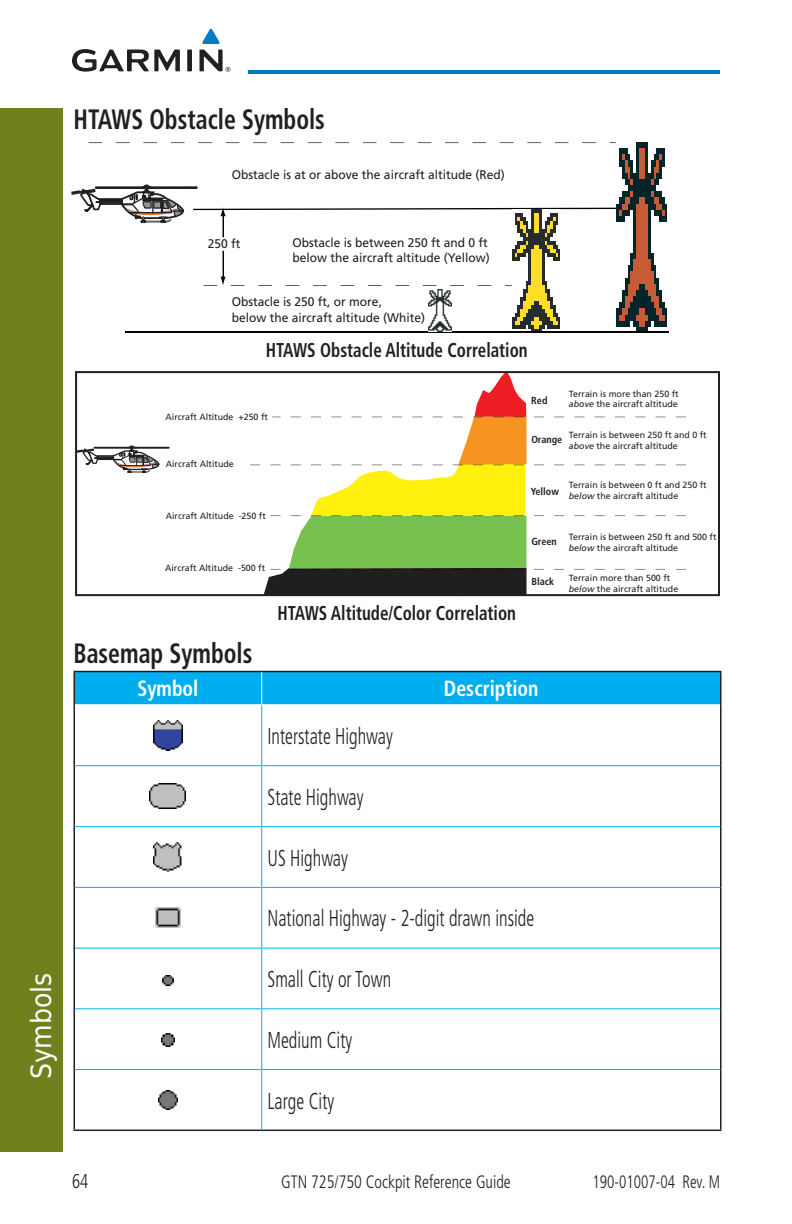
<style>
.page{position:relative;width:792px;height:1224px;background:#fff}
.page>*{position:absolute;margin:0;border:0;box-sizing:border-box;transform-origin:0 0}
.Heading_2{font:700 condensed 28px "Frutiger";color:#231f20;scale:.85 1}
.t1{font:28px "DejaVu Sans Condensed";color:#fff}
.Table_Entry_Left{font:300 condensed 23px "Frutiger";color:#231f20;scale:.8 1}
.Table_Title_Centered{font:700 condensed 22px "Frutiger";color:#fff;scale:.9 1}
.t2{font:700 condensed 20px "Frutiger";color:#231f20;scale:.85 1}
.t3{font:300 condensed 20px "Frutiger";color:#231f20;scale:.85 1}
.t4{font:300 condensed 18px "Frutiger";color:#231f20;scale:.9 1}
.t5{font:300 condensed 18px "Frutiger";color:#231f20;scale:.85 1}
.t6{font:12.6px/15px "Frutiger";color:#231f20;scale:.96 1}
.t7{font:12.6px "Frutiger";color:#211e1e;scale:.96 1}
.t8{font:700 condensed 10.2px "Frutiger";color:#231f20}
.t9{font:9px/10.8px "Frutiger";color:#231f20}
.t10{font:9px "Frutiger";color:#211e1e}
.s1{font-style:italic}
</style>
<div class="page">
<hr style="left:248px;top:70px;width:472px;height:4px;background:#007cc2">
<svg style="left:72px;top:29px;width:158px;height:43px"></svg>
<div style="left:0;top:108px;width:63px;height:1044px;background:#6f801c"></div>
<svg style="left:89px;top:142px;width:559px;height:1px"></svg>
<svg style="left:71px;top:185px;width:545px;height:52px"></svg>
<svg style="left:478px;top:285px;width:13px;height:1px"></svg>
<svg style="left:450px;top:285px;width:14px;height:1px"></svg>
<svg style="left:423px;top:285px;width:14px;height:1px"></svg>
<svg style="left:395px;top:285px;width:14px;height:1px"></svg>
<svg style="left:368px;top:285px;width:14px;height:1px"></svg>
<svg style="left:341px;top:285px;width:13px;height:1px"></svg>
<svg style="left:313px;top:285px;width:14px;height:1px"></svg>
<svg style="left:286px;top:285px;width:13px;height:1px"></svg>
<svg style="left:258px;top:285px;width:14px;height:1px"></svg>
<svg style="left:203px;top:251px;width:42px;height:35px"></svg>
<img style="left:616px;top:143px;width:51px;height:189px">
<img style="left:513px;top:209px;width:47px;height:123px">
<hr style="left:125px;top:332px;width:544px;height:1px;background:#040503">
<img style="left:429px;top:289px;width:22px;height:43px">
<svg style="left:78px;top:445px;width:92px;height:28px"></svg>
<svg style="left:250px;top:374px;width:436px;height:219px"></svg>
<div style="left:75px;top:371px;width:645px;height:225px;border:2px solid #231f20"></div>
<div style="left:75px;top:672px;width:645px;height:32px;background:#00aeef"></div>
<hr style="left:262px;top:671px;width:459px;height:1px;background:#231f20">
<hr style="left:720px;top:672px;width:2px;height:33px;background:#231f20">
<hr style="left:74px;top:705px;width:1px;height:61px;background:#231f20">
<hr style="left:720px;top:705px;width:2px;height:61px;background:#231f20">
<hr style="left:74px;top:766px;width:1px;height:61px;background:#231f20">
<hr style="left:720px;top:766px;width:2px;height:61px;background:#231f20">
<hr style="left:74px;top:827px;width:1px;height:60px;background:#231f20">
<hr style="left:720px;top:827px;width:2px;height:60px;background:#231f20">
<hr style="left:74px;top:887px;width:1px;height:61px;background:#231f20">
<hr style="left:720px;top:887px;width:2px;height:61px;background:#231f20">
<hr style="left:74px;top:948px;width:1px;height:61px;background:#231f20">
<hr style="left:720px;top:948px;width:2px;height:61px;background:#231f20">
<hr style="left:74px;top:1009px;width:1px;height:61px;background:#231f20">
<hr style="left:720px;top:1009px;width:2px;height:61px;background:#231f20">
<hr style="left:74px;top:1070px;width:1px;height:60px;background:#231f20">
<hr style="left:720px;top:1070px;width:2px;height:60px;background:#231f20">
<hr style="left:74px;top:1130px;width:188px;height:1px;background:#231f20">
<hr style="left:262px;top:1130px;width:459px;height:1px;background:#231f20">
<hr style="left:261px;top:705px;width:1px;height:60px;background:#00aeef">
<hr style="left:75px;top:765px;width:187px;height:1px;background:#00aeef">
<hr style="left:262px;top:765px;width:458px;height:1px;background:#00aeef">
<hr style="left:261px;top:766px;width:1px;height:60px;background:#00aeef">
<hr style="left:75px;top:826px;width:187px;height:1px;background:#00aeef">
<hr style="left:262px;top:826px;width:458px;height:1px;background:#00aeef">
<hr style="left:261px;top:827px;width:1px;height:60px;background:#00aeef">
<hr style="left:75px;top:887px;width:187px;height:1px;background:#00aeef">
<hr style="left:262px;top:887px;width:458px;height:1px;background:#00aeef">
<hr style="left:261px;top:888px;width:1px;height:60px;background:#00aeef">
<hr style="left:75px;top:948px;width:187px;height:1px;background:#00aeef">
<hr style="left:262px;top:948px;width:458px;height:1px;background:#00aeef">
<hr style="left:261px;top:949px;width:1px;height:59px;background:#00aeef">
<hr style="left:75px;top:1008px;width:187px;height:1px;background:#00aeef">
<hr style="left:262px;top:1008px;width:458px;height:1px;background:#00aeef">
<hr style="left:261px;top:1009px;width:1px;height:60px;background:#00aeef">
<hr style="left:75px;top:1069px;width:187px;height:1px;background:#00aeef">
<hr style="left:262px;top:1069px;width:458px;height:1px;background:#00aeef">
<hr style="left:261px;top:1070px;width:1px;height:60px;background:#00aeef">
<hr style="left:74px;top:671px;width:188px;height:1px;background:#231f20">
<hr style="left:74px;top:672px;width:1px;height:33px;background:#231f20">
<hr style="left:261px;top:672px;width:1px;height:32px;background:#fff">
<img style="left:154px;top:720px;width:28px;height:30px">
<img style="left:150px;top:783px;width:36px;height:26px">
<img style="left:154px;top:843px;width:28px;height:28px">
<img style="left:155px;top:908px;width:26px;height:19px">
<svg style="left:163px;top:975px;width:10px;height:11px"></svg>
<img style="left:161px;top:1033px;width:14px;height:14px">
<img style="left:158px;top:1090px;width:20px;height:20px">
<p class="Heading_2" style="left:74px;top:103px;width:297px">HTAWS Obstacle Symbols</p>
<p class="t6" style="left:232px;top:167px;width:286px">Obstacle is at or above the aircraft altitude (Red)</p>
<h1 class="t1" style="left:18px;top:1079px;width:108px;rotate:-90deg">Symbols</h1>
<p class="t7" style="left:208px;top:236px;width:36px">250 ft</p>
<p class="t6" style="left:293px;top:235px;width:207px">Obstacle is between 250 ft and 0 ft below the aircraft altitude (Yellow)</p>
<p class="t6" style="left:232px;top:295px;width:203px">Obstacle is 250 ft, or more,<br>below the aircraft altitude (White)</p>
<p class="t2" style="left:266px;top:339px;width:309px">HTAWS Obstacle Altitude Correlation</p>
<p class="t10" style="left:166px;top:412px;width:104px">Aircraft Altitude +250 ft</p>
<p class="t10" style="left:166px;top:459px;width:69px">Aircraft Altitude</p>
<p class="t10" style="left:166px;top:510px;width:102px">Aircraft Altitude -250 ft</p>
<p class="t10" style="left:165px;top:563px;width:102px">Aircraft Altitude -500 ft</p>
<p class="t2" style="left:278px;top:601px;width:282px">HTAWS Altitude/Color Correlation</p>
<p class="t9" style="left:569px;top:388px;width:111px">Terrain is more than 250 ft <span class="s1">above</span> the aircraft altitude</p>
<p class="t9" style="left:569px;top:430px;width:139px">Terrain is between 250 ft and 0 ft <span class="s1">above</span> the aircraft altitude</p>
<p class="t8" style="left:531px;top:394px;width:18px">Red</p>
<p class="t8" style="left:531px;top:433px;width:32px">Orange</p>
<p class="t8" style="left:531px;top:486px;width:29px">Yellow</p>
<p class="t9" style="left:569px;top:480px;width:139px">Terrain is between 0 ft and 250 ft <span class="s1">below</span> the aircraft altitude</p>
<p class="t8" style="left:531px;top:536px;width:27px">Green</p>
<p class="t8" style="left:531px;top:575px;width:24px">Black</p>
<p class="t9" style="left:569px;top:531px;width:149px">Terrain is between 250 ft and 500 ft <span class="s1">below</span> the aircraft altitude</p>
<p class="t9" style="left:569px;top:573px;width:111px">Terrain more than 500 ft <span class="s1">below</span> the aircraft altitude</p>
<p class="Heading_2" style="left:74px;top:636px;width:212px">Basemap Symbols</p>
<p class="Table_Title_Centered" style="left:138px;top:676px;width:69px">Symbol</p>
<p class="Table_Title_Centered" style="left:444px;top:676px;width:107px">Description</p>
<p class="Table_Entry_Left" style="left:267px;top:723px;width:158px">Interstate Highway</p>
<p class="Table_Entry_Left" style="left:267px;top:784px;width:122px">State Highway</p>
<p class="Table_Entry_Left" style="left:267px;top:845px;width:102px">US Highway</p>
<p class="Table_Entry_Left" style="left:267px;top:905px;width:335px">National Highway - 2-digit drawn inside</p>
<p class="Table_Entry_Left" style="left:267px;top:966px;width:156px">Small City or Town</p>
<p class="Table_Entry_Left" style="left:267px;top:1027px;width:108px">Medium City</p>
<p class="Table_Entry_Left" style="left:267px;top:1088px;width:85px">Large City</p>
<h3 class="t3" style="left:72px;top:1170px;width:21px">64</h3>
<h3 class="t4" style="left:281px;top:1172px;width:257px">GTN 725/750 Cockpit Reference Guide</h3>
<h3 class="t5" style="left:593px;top:1172px;width:151px">190-01007-04 Rev. M</h3>
</div>
